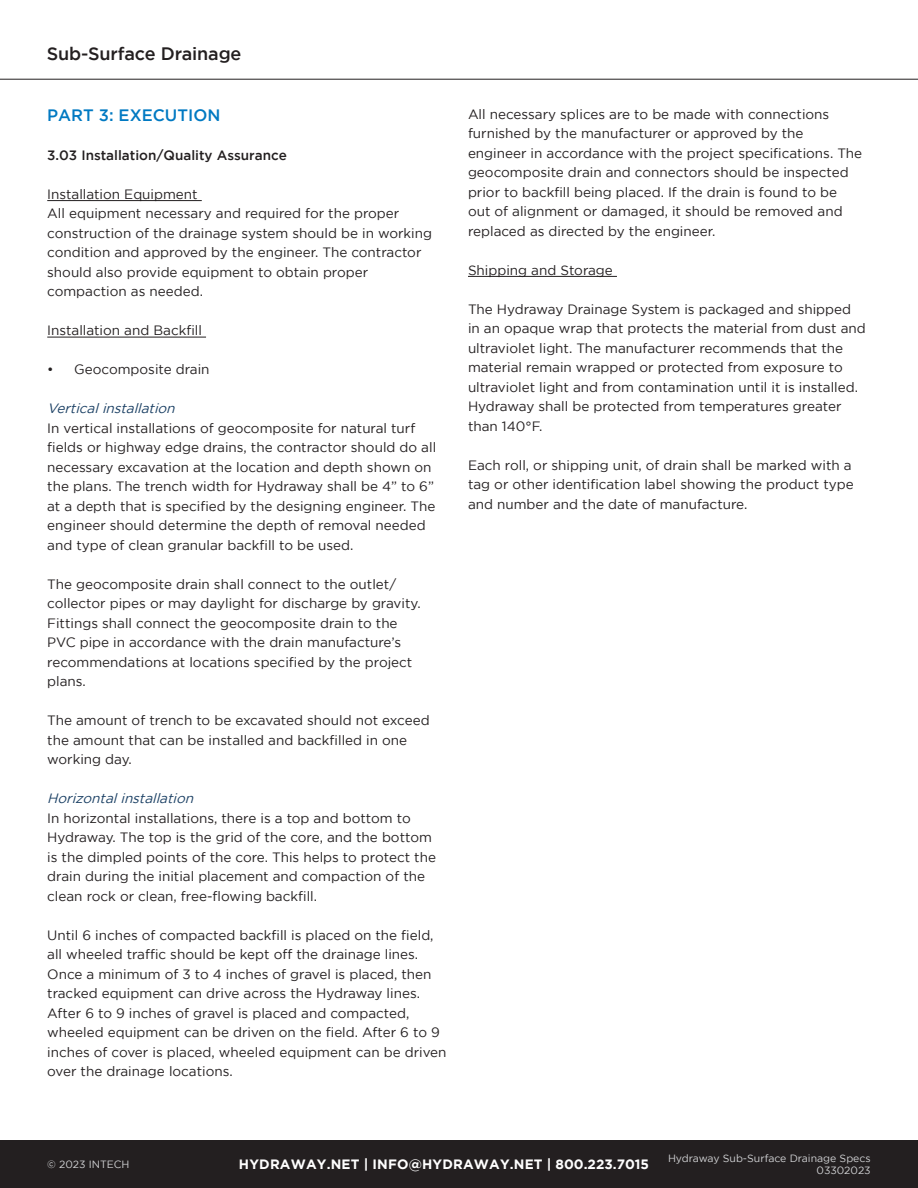
<style>
.page{position:relative;width:918px;height:1188px;background:#fff}
.page>*{position:absolute;margin:0;border:0;box-sizing:border-box;transform-origin:0 0}
.bullets{font:500 18px "Gotham";letter-spacing:-.01em;color:#231f20}
.t1{font:500 16.5px "Gotham";color:#0079c2}
.t2{font:13.5px/19.5px "Gotham";color:#231f20}
.t3{font:700 13.5px "Gotham";letter-spacing:.015em;color:#fff}
.t4{font:italic 13.5px "Gotham";color:#1b4064}
.t5{font:500 13.5px "Gotham";color:#231f20}
.t6{font:10.5px "Gotham";color:#d1d2d4}
</style>
<div class="page">
<div style="left:0;top:1141px;width:918px;height:47px;background:#231f20"></div>
<hr style="left:47px;top:200px;width:155px;height:1px;background:#231f20">
<hr style="left:47px;top:337px;width:159px;height:1px;background:#231f20">
<hr style="left:468px;top:276px;width:149px;height:1px;background:#231f20">
<hr style="left:0;top:79px;width:918px;height:1px;background:#231f20">
<p class="bullets" style="left:47px;top:44px;width:196px">Sub-Surface Drainage</p>
<p class="t1" style="left:47px;top:106px;width:175px">PART 3: EXECUTION</p>
<p class="t5" style="left:47px;top:147px;width:241px">3.03 Installation/Quality Assurance</p>
<p class="t2" style="left:47px;top:184px;width:152px">Installation Equipment</p>
<p class="t2" style="left:47px;top:204px;width:386px">All equipment necessary and required for the proper construction of the drainage system should be in working condition and approved by the engineer. The contractor should also provide equipment to obtain proper compaction as needed.</p>
<p class="t2" style="left:47px;top:321px;width:156px">Installation and Backfill</p>
<p class="t2" style="left:47px;top:360px;width:164px">• Geocomposite drain</p>
<p class="t4" style="left:47px;top:401px;width:133px">Verticalinstallation</p>
<p class="t2" style="left:47px;top:418px;width:390px">In vertical installations of geocomposite for natural turf fields or highway edge drains, the contractor should do all necessary excavation at the location and depth shown on the plans. The trench width for Hydraway shall be 4” to 6” at a depth that is specified by the designing engineer. The engineer should determine the depth of removal needed and type of clean granular backfill to be used.</p>
<p class="t2" style="left:47px;top:574px;width:375px">The geocomposite drain shall connect to the outlet/ collector pipes or may daylight for discharge by gravity.<br>Fittings shall connect the geocomposite drain to the PVC pipe in accordance with the drain manufacture’s recommendations at locations specified by the project plans.</p>
<p class="t2" style="left:47px;top:711px;width:384px">The amount of trench to be excavated should not exceed the amount that can be installed and backfilled in one working day.</p>
<p class="t4" style="left:47px;top:791px;width:151px">Horizontalinstallation</p>
<p class="t2" style="left:47px;top:808px;width:390px">In horizontal installations, there is a top and bottom to Hydraway. The top is the grid of the core, and the bottom is the dimpled points of the core. This helps to protect the drain during the initial placement and compaction of the clean rock or clean, free-flowing backfill.</p>
<p class="t2" style="left:47px;top:925px;width:401px">Until 6 inches of compacted backfill is placed on the field, all wheeled traffic should be kept off the drainage lines.<br>Once a minimum of 3 to 4 inches of gravel is placed, then tracked equipment can drive across the Hydraway lines.<br>After 6 to 9 inches of gravel is placed and compacted, wheeled equipment can be driven on the field. After 6 to 9 inches of cover is placed, wheeled equipment can be driven over the drainage locations.</p>
<p class="t2" style="left:468px;top:104px;width:396px">All necessary splices are to be made with connections furnished by the manufacturer or approved by the engineer in accordance with the project specifications. The geocomposite drain and connectors should be inspected prior to backfill being placed. If the drain is found to be out of alignment or damaged, it should be removed and replaced as directed by the engineer.</p>
<p class="t2" style="left:468px;top:260px;width:146px">Shipping and Storage</p>
<p class="t2" style="left:468px;top:299px;width:399px">The Hydraway Drainage System is packaged and shipped in an opaque wrap that protects the material from dust and ultraviolet light. The manufacturer recommends that the material remain wrapped or protected from exposure to ultraviolet light and from contamination until it is installed.<br>Hydraway shall be protected from temperatures greater than 140°F.</p>
<p class="t2" style="left:468px;top:455px;width:387px">Each roll, or shipping unit, of drain shall be marked with a tag or other identification label showing the product type and number and the date of manufacture.</p>
<p class="t6" style="left:47px;top:1159px;width:84px">© 2023 INTECH</p>
<p class="t3" style="left:239px;top:1157px;width:412px">HYDRAWAY.NET | INFO@HYDRAWAY.NET | 800.223.7015</p>
<p class="t6" style="left:668px;top:1152px;width:204px">Hydraway Sub-Surface Drainage Specs</p>
<p class="t6" style="left:817px;top:1165px;width:56px">03302023</p>
</div>
